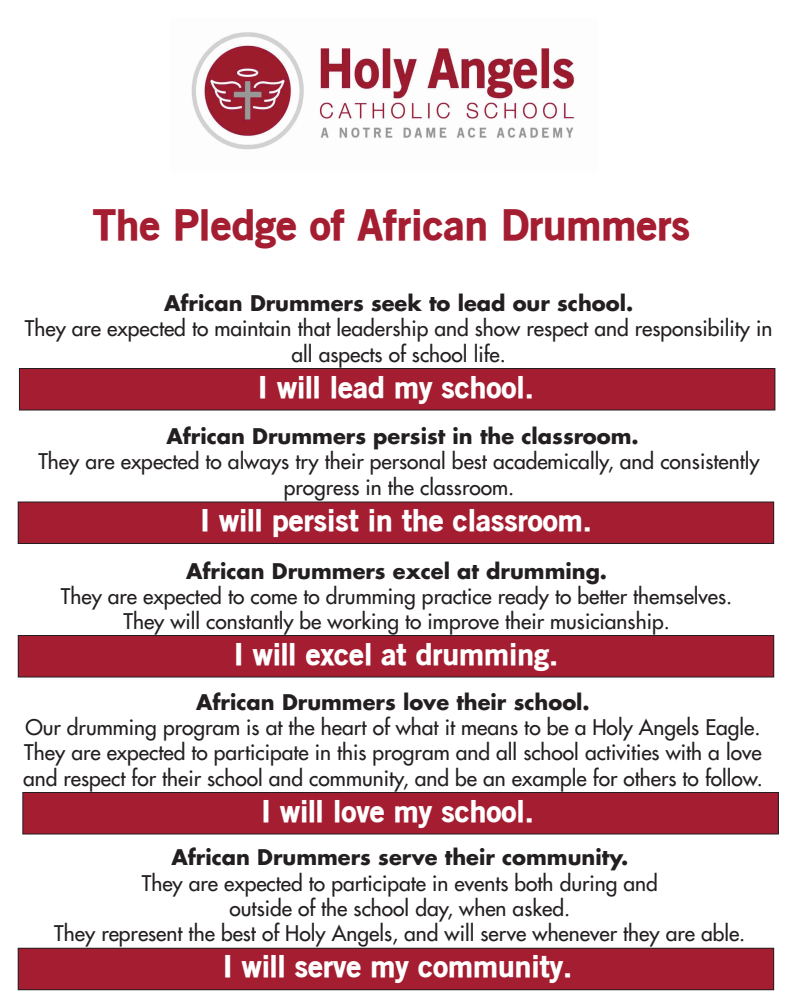
<style>
.page{position:relative;width:792px;height:1008px;background:#fff}
.page>*{position:absolute;margin:0;border:0;box-sizing:border-box;transform-origin:0 0}
.t1{font:900 42px "Old Sans";color:#a51d31}
.t2{font:900 30px "Old Sans";color:#fff}
.t3{font:21px/25.2px "Futura LT";color:#231f20;text-align:center}
.t4{font:700 21px "Futura LT";color:#231f20}
</style>
<div class="page">
<img style="left:191px;top:32px;width:384px;height:118px">
<div style="left:19px;top:369px;width:756px;height:41px;background:#a51d31"></div>
<div style="left:19px;top:368px;width:756px;height:42px;border:1px solid #231f20"></div>
<div style="left:18px;top:502px;width:756px;height:42px;background:#a51d31"></div>
<div style="left:18px;top:502px;width:756px;height:42px;border:1px solid #231f20"></div>
<div style="left:18px;top:636px;width:756px;height:41px;background:#a51d31"></div>
<div style="left:18px;top:635px;width:756px;height:42px;border:1px solid #231f20"></div>
<div style="left:18px;top:948px;width:756px;height:42px;background:#a51d31"></div>
<div style="left:18px;top:948px;width:756px;height:42px;border:1px solid #231f20"></div>
<div style="left:23px;top:793px;width:755px;height:41px;background:#a51d31"></div>
<div style="left:23px;top:792px;width:756px;height:42px;border:1px solid #231f20"></div>
<h1 class="t1" style="left:93px;top:199px;width:599px">The Pledge of African Drummers</h1>
<p class="t4" style="left:164px;top:289px;width:471px">African Drummers seek to lead our school.</p>
<p class="t3" style="left:25px;top:316px;width:749px">They are expected to maintain that leadership and show respect and responsibility in all aspects of school life.</p>
<h2 class="t2" style="left:258px;top:368px;width:278px">I will lead my school.</h2>
<p class="t4" style="left:166px;top:422px;width:474px">African Drummers persist in the classroom.</p>
<p class="t3" style="left:38px;top:449px;width:723px">They are expected to always try their personal best academically, and consistently progress in the classroom.</p>
<h2 class="t2" style="left:200px;top:501px;width:393px">I will persist in the classroom.</h2>
<p class="t4" style="left:186px;top:557px;width:423px">African Drummers excel at drumming.</p>
<p class="t3" style="left:61px;top:583px;width:673px">They are expected to come to drumming practice ready to better themselves.<br>They will constantly be working to improve their musicianship.</p>
<h2 class="t2" style="left:234px;top:635px;width:326px">I will excel at drumming.</h2>
<p class="t4" style="left:196px;top:688px;width:395px">African Drummers love their school.</p>
<p class="t3" style="left:23px;top:715px;width:741px;text-align:justify">Our drumming program is at the heart of what it means to be a Holy Angels Eagle.<br>They are expected to participate in this program and all school activities with a love and respect for their school and community, and be an example for others to follow.</p>
<h2 class="t2" style="left:261px;top:792px;width:274px">I will love my school.</h2>
<p class="t4" style="left:171px;top:844px;width:459px">African Drummers serve their community.</p>
<p class="t3" style="left:54px;top:870px;width:693px">They are expected to participate in events both during and<br>outside of the school day, when asked.<br>They represent the best of Holy Angels, and will serve whenever they are able.</p>
<h2 class="t2" style="left:223px;top:947px;width:351px">I will serve my community.</h2>
</div>
